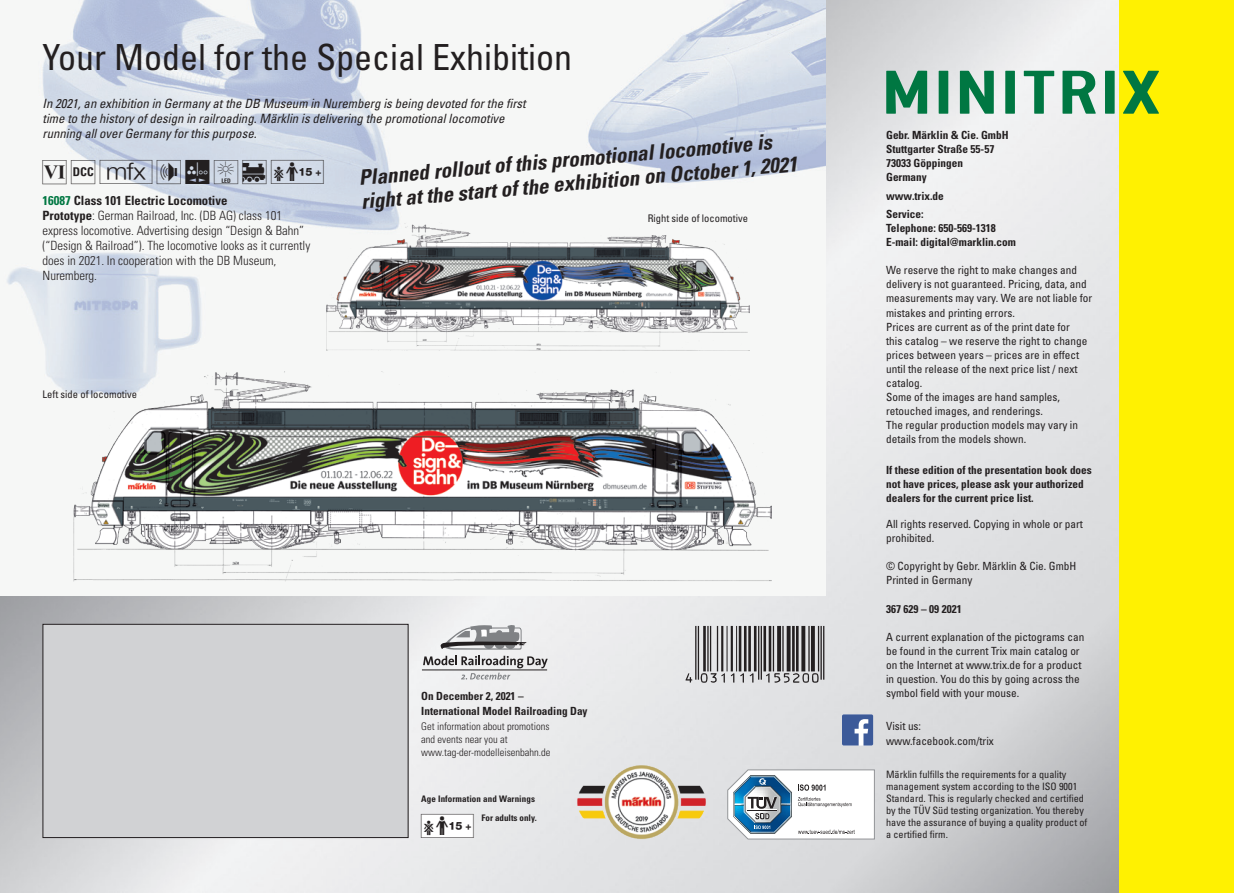
<style>
.page{position:relative;width:1234px;height:893px;background:#fff}
.page>*{position:absolute;margin:0;border:0;box-sizing:border-box;transform-origin:0 0}
.t1{font:condensed 36px "Univers LT Std";color:#231f20}
.t2{font:30px "Trix Piktos";color:#231f20}
.t3{font:30px "LGB Piktos";color:#231f20}
.t4{font:italic 700 condensed 21px/24px "Univers LT Std";color:#231f20}
.t5{font:italic condensed 12.75px/15px "Univers";color:#231f20}
.t6{font:300 condensed 12.75px/15px "Univers LT Std";color:#231f20}
.t7{font:700 condensed 12.75px "Univers LT Std";color:#231f20}
.t8{font:condensed 11.25px/14.1px "Univers LT Std";color:#231f20}
.t9{font:700 condensed 11.25px/14.1px "Univers LT Std";color:#231f20}
.t10{font:300 condensed 10.5px/12.8px "Univers LT Std";color:#231f20}
.t11{font:condensed 10.5px "Univers LT Std";color:#231f20}
.t12{font:condensed 10.2px/12px "Univers LT Std";color:#231f20}
.t13{font:700 condensed 9px/18.9px "Univers LT Std";letter-spacing:.01em;color:#231f20;text-align:right}
.s1{color:#007742}
.s2{font-weight:700}
</style>
<div class="page">
<img style="left:0;top:0;width:1118px;height:893px">
<img style="left:0;top:0;width:825px;height:595px">
<div style="left:1118px;top:0;width:115px;height:893px;background:#fff101"></div>
<div style="left:43px;top:624px;width:365px;height:213px;background:#d1d2d4"></div>
<div style="left:43px;top:624px;width:365px;height:214px;border:1px solid #231f20"></div>
<svg style="left:841px;top:714px;width:32px;height:31px"></svg>
<svg style="left:727px;top:769px;width:147px;height:71px"></svg>
<svg style="left:886px;top:71px;width:40px;height:43px"></svg>
<svg style="left:938px;top:71px;width:10px;height:43px"></svg>
<svg style="left:959px;top:71px;width:34px;height:43px"></svg>
<svg style="left:1005px;top:71px;width:9px;height:43px"></svg>
<svg style="left:1023px;top:71px;width:30px;height:43px"></svg>
<svg style="left:1062px;top:71px;width:33px;height:43px"></svg>
<svg style="left:1104px;top:71px;width:10px;height:43px"></svg>
<svg style="left:1123px;top:71px;width:35px;height:43px"></svg>
<div style="left:421px;top:814px;width:52px;height:24px;background:#fff"></div>
<img style="left:563px;top:762px;width:157px;height:78px">
<img style="left:63px;top:372px;width:708px;height:209px">
<img style="left:327px;top:222px;width:422px;height:129px">
<svg style="left:423px;top:656px;width:124px;height:23px"></svg>
<svg style="left:440px;top:625px;width:86px;height:25px"></svg>
<hr style="left:422px;top:670px;width:125px;height:1px;background:#231f20">
<hr style="left:697px;top:626px;width:2px;height:54px;background:#231f20">
<hr style="left:695px;top:626px;width:1px;height:54px;background:#231f20">
<hr style="left:703px;top:626px;width:2px;height:45px;background:#231f20">
<hr style="left:709px;top:626px;width:2px;height:45px;background:#231f20">
<hr style="left:707px;top:626px;width:1px;height:45px;background:#231f20">
<hr style="left:716px;top:626px;width:2px;height:45px;background:#231f20">
<hr style="left:721px;top:626px;width:2px;height:45px;background:#231f20">
<hr style="left:726px;top:626px;width:1px;height:45px;background:#231f20">
<hr style="left:730px;top:626px;width:2px;height:45px;background:#231f20">
<hr style="left:736px;top:626px;width:1px;height:45px;background:#231f20">
<hr style="left:743px;top:626px;width:3px;height:45px;background:#231f20">
<hr style="left:738px;top:626px;width:3px;height:45px;background:#231f20">
<hr style="left:753px;top:626px;width:3px;height:45px;background:#231f20">
<hr style="left:748px;top:626px;width:2px;height:45px;background:#231f20">
<hr style="left:760px;top:626px;width:1px;height:54px;background:#231f20">
<hr style="left:757px;top:626px;width:2px;height:54px;background:#231f20">
<hr style="left:768px;top:626px;width:3px;height:45px;background:#231f20">
<hr style="left:763px;top:626px;width:3px;height:45px;background:#231f20">
<hr style="left:772px;top:626px;width:2px;height:45px;background:#231f20">
<hr style="left:777px;top:626px;width:3px;height:45px;background:#231f20">
<hr style="left:782px;top:626px;width:1px;height:45px;background:#231f20">
<svg style="left:786px;top:626px;width:4px;height:45px"></svg>
<hr style="left:792px;top:626px;width:2px;height:45px;background:#231f20">
<hr style="left:795px;top:626px;width:3px;height:45px;background:#231f20">
<svg style="left:801px;top:626px;width:4px;height:45px"></svg>
<hr style="left:808px;top:626px;width:1px;height:45px;background:#231f20">
<svg style="left:810px;top:626px;width:4px;height:45px"></svg>
<hr style="left:822px;top:626px;width:2px;height:54px;background:#231f20">
<hr style="left:820px;top:626px;width:1px;height:54px;background:#231f20">
<hr style="left:817px;top:626px;width:2px;height:45px;background:#231f20">
<svg style="left:685px;top:673px;width:7px;height:10px"></svg>
<svg style="left:700px;top:673px;width:24px;height:10px"></svg>
<svg style="left:730px;top:673px;width:4px;height:10px"></svg>
<svg style="left:740px;top:673px;width:3px;height:10px"></svg>
<svg style="left:749px;top:673px;width:4px;height:10px"></svg>
<svg style="left:765px;top:673px;width:53px;height:10px"></svg>
<h1 class="t1" style="left:43px;top:35px;width:531px">Your Model for the Special Exhibition</h1>
<p class="t5" style="left:43px;top:96px;width:484px">In 2021, an exhibition in Germany at the DB Museum in Nuremberg is being devoted for the first time to the history of design in railroading. Märklin is delivering the promotional locomotive running all over Germany for this purpose.</p>
<h3 class="t4" style="left:358px;top:166px;width:439px;rotate:-5deg">Planned rollout of this promotional locomotive is right at the start of the exhibition on October 1, 2021</h3>
<h2 class="t2" style="left:43px;top:156px;width:287px">_§`!P,Z\</h2>
<p class="t7" style="left:43px;top:193px;width:186px"><span class="s1">16087</span> Class 101 Electric Locomotive</p>
<p class="t6" style="left:43px;top:208px;width:269px"><span class="s2">Prototype</span>: German Railroad, Inc. (DB AG) class 101 express locomotive. Advertising design “Design &amp; Bahn” (“Design &amp; Railroad”). The locomotive looks as it currently does in 2021. In cooperation with the DB Museum, Nuremberg.</p>
<p class="t11" style="left:647px;top:211px;width:102px">Right side of locomotive</p>
<p class="t11" style="left:43px;top:388px;width:96px">Left side of locomotive</p>
<p class="t9" style="left:421px;top:689px;width:168px;line-height:15px">On December 2, 2021 –<br>International Model Railroading Day</p>
<p class="t10" style="left:421px;top:720px;width:131px">Get information about promotions and events near you at www.tag-der-modelleisenbahn.de</p>
<p class="t13" style="left:421px;top:790px;width:117px">Age Information and Warnings<br>For adults only.</p>
<h2 class="t3" style="left:421px;top:810px;width:59px">G</h2>
<p class="t9" style="left:885px;top:128px;width:124px">Gebr. Märklin &amp; Cie. GmbH<br>Stuttgarter Straße 55-57<br>73033 Göppingen<br>Germany</p>
<p class="t9" style="left:885px;top:186px;width:59px;line-height:18.3px">www.trix.de<br>Service:</p>
<p class="t9" style="left:885px;top:221px;width:131px">Telephone: 650-569-1318<br>E-mail: digital@marklin.com</p>
<p class="t8" style="left:885px;top:263px;width:208px">We reserve the right to make changes and delivery is not guaranteed. Pricing, data, and measurements may vary. We are not liable for mistakes and printing errors.<br>Prices are current as of the print date for<br>this catalog – we reserve the right to change prices between years – prices are in effect until the release of the next price list / next catalog.<br>Some of the images are hand samples, retouched images, and renderings.<br>The regular production models may vary in details from the models shown.</p>
<p class="t9" style="left:885px;top:463px;width:207px">If these edition of the presentation book does not have prices, please ask your authorized dealers for the current price list.</p>
<p class="t8" style="left:885px;top:517px;width:198px">All rights reserved. Copying in whole or part prohibited.</p>
<p class="t8" style="left:885px;top:559px;width:192px">© Copyright by Gebr. Märklin &amp; Cie. GmbH<br>Printed in Germany</p>
<p class="t9" style="left:885px;top:602px;width:77px">367 629 – 09 2021</p>
<p class="t8" style="left:885px;top:630px;width:200px">A current explanation of the pictograms can be found in the current Trix main catalog or on the Internet at www.trix.de for a product in question. You do this by going across the symbol field with your mouse.</p>
<p class="t8" style="left:885px;top:719px;width:109px;line-height:15px">Visit us: www.facebook.com/trix</p>
<p class="t12" style="left:885px;top:768px;width:203px">Märklin fulfills the requirements for a quality management system according to the ISO 9001<br>Standard. This is regularly checked and certified by the TÜV Süd testing organization. You thereby have the assurance of buying a quality product of a certified firm.</p>
</div>
